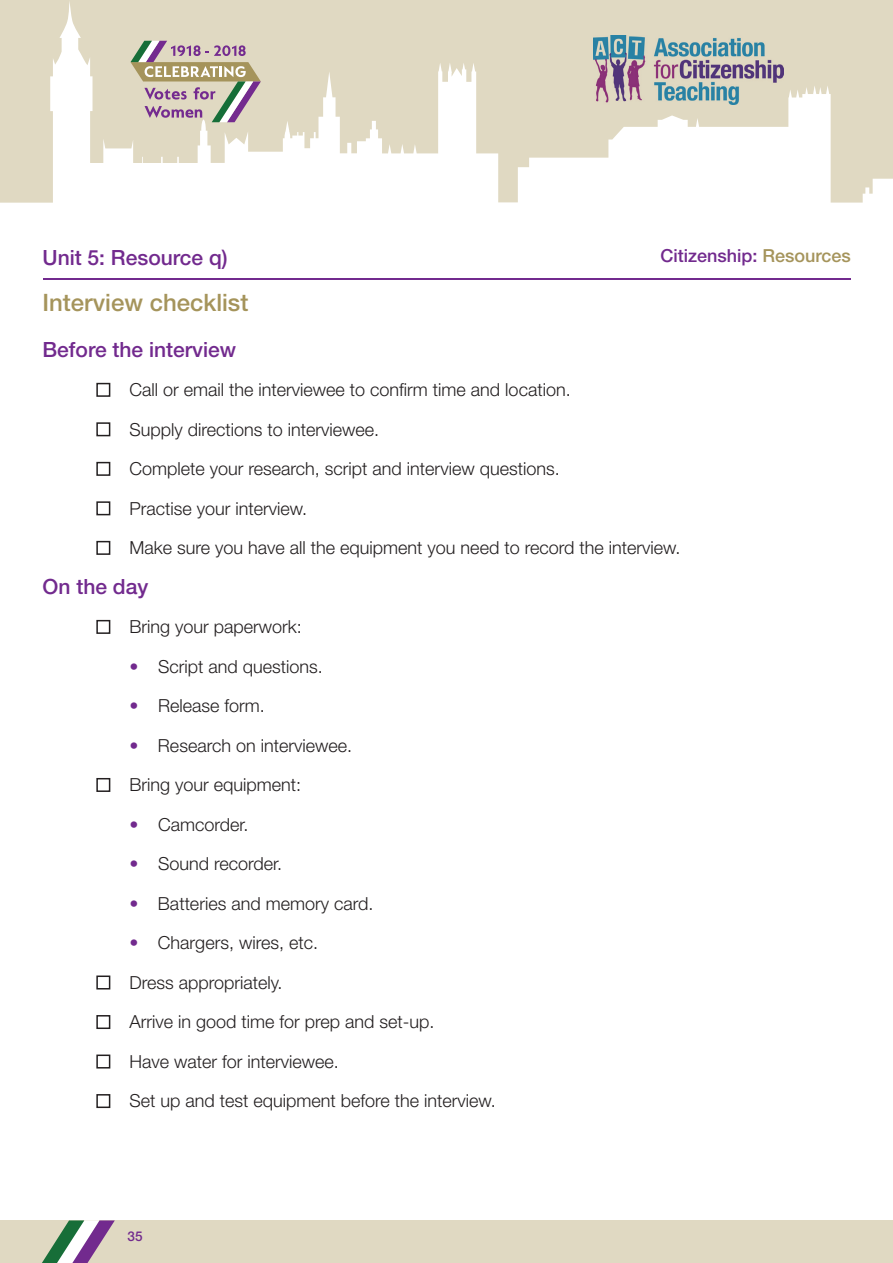
<style>
.page{position:relative;width:893px;height:1263px;background:#fff}
.page>*{position:absolute;margin:0;border:0;box-sizing:border-box;transform-origin:0 0}
.t1{font:500 24px "Helvetica Neue";color:#a5945b}
.t2{font:500 21px "Helvetica Neue";color:#722a8e}
.t3{font:300 18px/39.5px "Helvetica Neue";color:#231f20}
.t4{font:500 18px "Helvetica Neue";color:#722a8e}
.t5{font:500 13.5px "Helvetica Neue";color:#722a8e}
.s1{color:#a5945b}
.s2{color:#722a8e}
</style>
<div class="page">
<svg style="left:0;top:0;width:893px;height:203px;fill:#e0d9c2"></svg>
<div style="left:0;top:1220px;width:893px;height:43px;background:#e0d9c2"></div>
<svg style="left:42px;top:1220px;width:73px;height:43px"></svg>
<svg style="left:131px;top:41px;width:130px;height:81px;background:#c1b5a9"></svg>
<img style="left:593px;top:35px;width:190px;height:69px">
<hr style="left:43px;top:278px;width:807px;height:2px;background:#722a8e">
<div style="left:96px;top:383px;width:14px;height:14px;border:2px solid #231f20"></div>
<div style="left:96px;top:422px;width:14px;height:14px;border:2px solid #231f20"></div>
<div style="left:96px;top:462px;width:14px;height:14px;border:2px solid #231f20"></div>
<div style="left:96px;top:501px;width:14px;height:14px;border:2px solid #231f20"></div>
<div style="left:96px;top:541px;width:14px;height:14px;border:2px solid #231f20"></div>
<div style="left:96px;top:620px;width:14px;height:14px;border:2px solid #231f20"></div>
<div style="left:96px;top:778px;width:14px;height:14px;border:2px solid #231f20"></div>
<div style="left:96px;top:975px;width:14px;height:14px;border:2px solid #231f20"></div>
<div style="left:96px;top:1015px;width:14px;height:14px;border:2px solid #231f20"></div>
<div style="left:96px;top:1054px;width:14px;height:14px;border:2px solid #231f20"></div>
<div style="left:96px;top:1094px;width:14px;height:14px;border:2px solid #231f20"></div>
<p class="t4" style="left:660px;top:245px;width:192px">Citizenship: <span class="s1">Resources</span></p>
<p class="t2" style="left:43px;top:245px;width:187px">Unit 5: Resource q)</p>
<h1 class="t1" style="left:43px;top:288px;width:207px">Interview checklist</h1>
<p class="t2" style="left:43px;top:337px;width:195px">Before the interview</p>
<p class="t3" style="left:130px;top:369px;width:552px">Call or email the interviewee to confirm time and location.<br>Supply directions to interviewee.<br>Complete your research, script and interview questions.<br>Practise your interview.<br>Make sure you have all the equipment you need to record the interview.</p>
<p class="t2" style="left:43px;top:574px;width:107px">On the day</p>
<p class="t3" style="left:130px;top:607px;width:174px">Bring your paperwork:</p>
<p class="t3" style="left:130px;top:646px;width:195px"><span class="s2">•</span> Script and questions.</p>
<p class="t3" style="left:130px;top:686px;width:137px"><span class="s2">•</span> Release form.</p>
<p class="t3" style="left:129px;top:725px;width:224px"><span class="s2">•</span> Research on interviewee.<br>Bring your equipment:</p>
<p class="t3" style="left:130px;top:804px;width:120px"><span class="s2">•</span> Camcorder.</p>
<p class="t3" style="left:129px;top:844px;width:154px"><span class="s2">•</span> Sound recorder.</p>
<p class="t3" style="left:129px;top:883px;width:245px"><span class="s2">•</span> Batteries and memory card.</p>
<p class="t3" style="left:129px;top:923px;width:368px"><span class="s2">•</span> Chargers, wires, etc.<br>Dress appropriately.<br>Arrive in good time for prep and set-up.<br>Have water for interviewee.<br>Set up and test equipment before the interview.</p>
<p class="t5" style="left:128px;top:1228px;width:17px">35</p>
</div>
